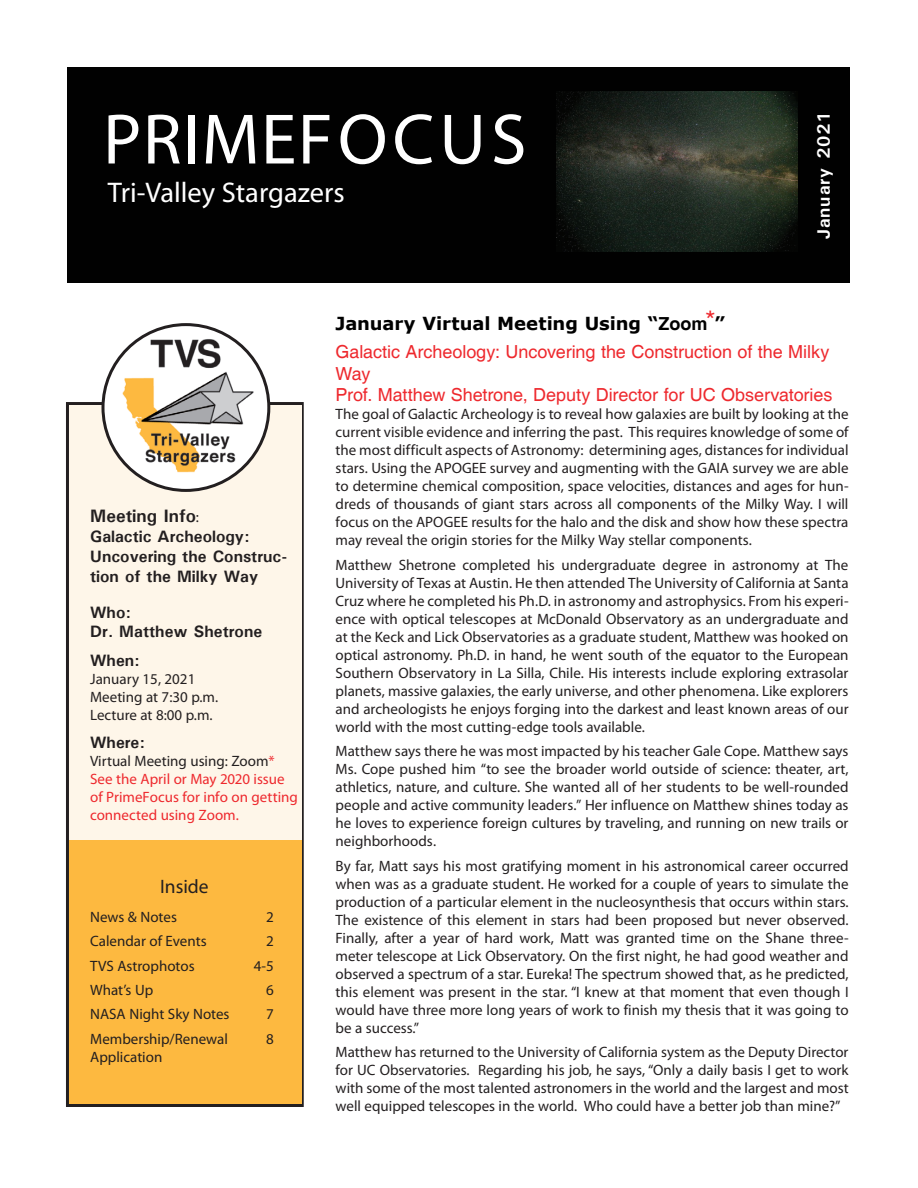
<style>
.page{position:relative;width:918px;height:1188px;background:#fff}
.page>*{position:absolute;margin:0;border:0;box-sizing:border-box;transform-origin:0 0}
.t1{font:72px "Myriad Pro";color:#fff}
.t2{font:28.5px "Myriad Pro";color:#fff}
.t3{font:19.5px "Myriad Pro";color:#231f20}
.t4{font:18px/21.6px "Helvetica";letter-spacing:-.005em;color:#ee292e}
.t5{font:700 18px "Verdana";letter-spacing:-.005em;color:#000}
.t6{font:700 18px "Univers";color:#231f20}
.t7{font:700 18px "Univers";letter-spacing:.05em;color:#fff}
.t8{font:700 16.5px/19.8px "Univers";color:#231f20}
.t9{font:15px/18px "Myriad Pro";color:#231f20;text-align:justify}
.t10{font:15px/18px "Myriad Pro";color:#ee292e}
.s1{font-family:"Myriad Pro";font-weight:400;font-size:15px}
.s2{color:#231f20}
.s3{font-family:"Helvetica"}
.s4{font-family:"Helvetica";font-weight:400;font-size:27px;color:#ee292e}
</style>
<div class="page">
<div style="left:66px;top:402px;width:238px;height:705px;border:3px solid #231f20"></div>
<div style="left:68px;top:68px;width:782px;height:216px;background:#010101"></div>
<div style="left:69px;top:405px;width:233px;height:476px;background:#fef6e9"></div>
<div style="left:69px;top:840px;width:233px;height:264px;background:#fdb940"></div>
<img style="left:556px;top:91px;width:241px;height:161px">
<img style="left:107px;top:325px;width:162px;height:164px">
<h1 class="t1" style="left:103px;top:95px;width:78px">Prime</h1>
<h1 class="t1" style="left:298px;top:95px;width:139px">Focus</h1>
<h2 class="t2" style="left:108px;top:175px;width:238px">Tri-Valley Stargazers</h2>
<p class="t7" style="left:812px;top:239px;width:129px;rotate:-90deg">January 2021</p>
<p class="t6" style="left:90px;top:505px;width:110px">Meeting Info<span class="s1">:</span></p>
<p class="t8" style="left:90px;top:526px;width:198px">Galactic Archeology:<br>Uncovering the Construc&shy;tion of the Milky Way</p>
<p class="t8" style="left:90px;top:602px;width:174px">Who:<br>Dr. Matthew Shetrone</p>
<p class="t8" style="left:90px;top:650px;width:51px">When:</p>
<p class="t9" style="left:90px;top:670px;width:130px;text-align:left">January 15, 2021<br>Meeting at 7:30 p.m.<br>Lecture at 8:00 p.m.</p>
<p class="t8" style="left:90px;top:732px;width:56px">Where:</p>
<p class="t10" style="left:90px;top:752px;width:209px"><span class="s2">Virtual Meeting using: Zoom</span>*<br>See the April or May 2020 issue of PrimeFocus for info on getting connected using Zoom.</p>
<h3 class="t3" style="left:160px;top:874px;width:50px">Inside</h3>
<p class="t9" style="left:90px;top:907px;width:88px">News &amp; Notes</p>
<p class="t9" style="left:266px;top:907px;width:9px">2</p>
<p class="t9" style="left:90px;top:932px;width:118px">Calendar of Events</p>
<p class="t9" style="left:266px;top:932px;width:9px">2</p>
<p class="t9" style="left:90px;top:956px;width:106px">TVS Astrophotos</p>
<p class="t9" style="left:254px;top:956px;width:21px">4-5</p>
<p class="t9" style="left:90px;top:981px;width:65px">What’s Up</p>
<p class="t9" style="left:266px;top:981px;width:9px">6</p>
<p class="t9" style="left:90px;top:1005px;width:141px">NASA Night Sky Notes</p>
<p class="t9" style="left:266px;top:1005px;width:9px">7</p>
<p class="t9" style="left:90px;top:1030px;width:139px">Membership/Renewal</p>
<p class="t9" style="left:266px;top:1030px;width:9px">8</p>
<p class="t9" style="left:90px;top:1048px;width:74px">Application</p>
<p class="t5" style="left:336px;top:311px;width:391px">January Virtual Meeting Using “<span class="s3">Zoom</span><span class="s4">*</span>”</p>
<p class="t4" style="left:336px;top:342px;width:498px">Galactic Archeology: Uncovering the Construction of the Milky<br>Way<br>Prof. Matthew Shetrone, Deputy Director for UC Observatories</p>
<p class="t9" style="left:336px;top:405px;width:515px">The goal of Galactic Archeology is to reveal how galaxies are built by looking at the current visible evidence and inferring the past. This requires knowledge of some of the most difficult aspects of Astronomy: determining ages, distances for individual stars. Using the APOGEE survey and augmenting with the GAIA survey we are able to determine chemical composition, space velocities, distances and ages for hun&shy;dreds of thousands of giant stars across all components of the Milky Way. I will focus on the APOGEE results for the halo and the disk and show how these spectra may reveal the origin stories for the Milky Way stellar components.</p>
<p class="t9" style="left:336px;top:556px;width:515px">Matthew Shetrone completed his undergraduate degree in astronomy at The University of Texas at Austin. He then attended The University of California at Santa Cruz where he completed his Ph.D. in astronomy and astrophysics. From his experi&shy;ence with optical telescopes at McDonald Observatory as an undergraduate and at the Keck and Lick Observatories as a graduate student, Matthew was hooked on optical astronomy. Ph.D. in hand, he went south of the equator to the European Southern Observatory in La Silla, Chile. His interests include exploring extrasolar planets, massive galaxies, the early universe, and other phenomena. Like explorers and archeologists he enjoys forging into the darkest and least known areas of our world with the most cutting-edge tools available.</p>
<p class="t9" style="left:336px;top:742px;width:514px">Matthew says there he was most impacted by his teacher Gale Cope. Matthew says Ms. Cope pushed him “to see the broader world outside of science: theater, art, athletics, nature, and culture. She wanted all of her students to be well-rounded people and active community leaders.” Her influence on Matthew shines today as he loves to experience foreign cultures by traveling, and running on new trails or neighborhoods.</p>
<p class="t9" style="left:336px;top:857px;width:515px">By far, Matt says his most gratifying moment in his astronomical career occurred when was as a graduate student. He worked for a couple of years to simulate the production of a particular element in the nucleosynthesis that occurs within stars.<br>The existence of this element in stars had been proposed but never observed.<br>Finally, after a year of hard work, Matt was granted time on the Shane three&shy;meter telescope at Lick Observatory. On the first night, he had good weather and observed a spectrum of a star. Eureka! The spectrum showed that, as he predicted, this element was present in the star. “I knew at that moment that even though I would have three more long years of work to finish my thesis that it was going to be a success.”</p>
<p class="t9" style="left:336px;top:1043px;width:515px">Matthew has returned to the University of California system as the Deputy Director for UC Observatories. Regarding his job, he says, “Only a daily basis I get to work with some of the most talented astronomers in the world and the largest and most well equipped telescopes in the world. Who could have a better job than mine?”</p>
</div>
